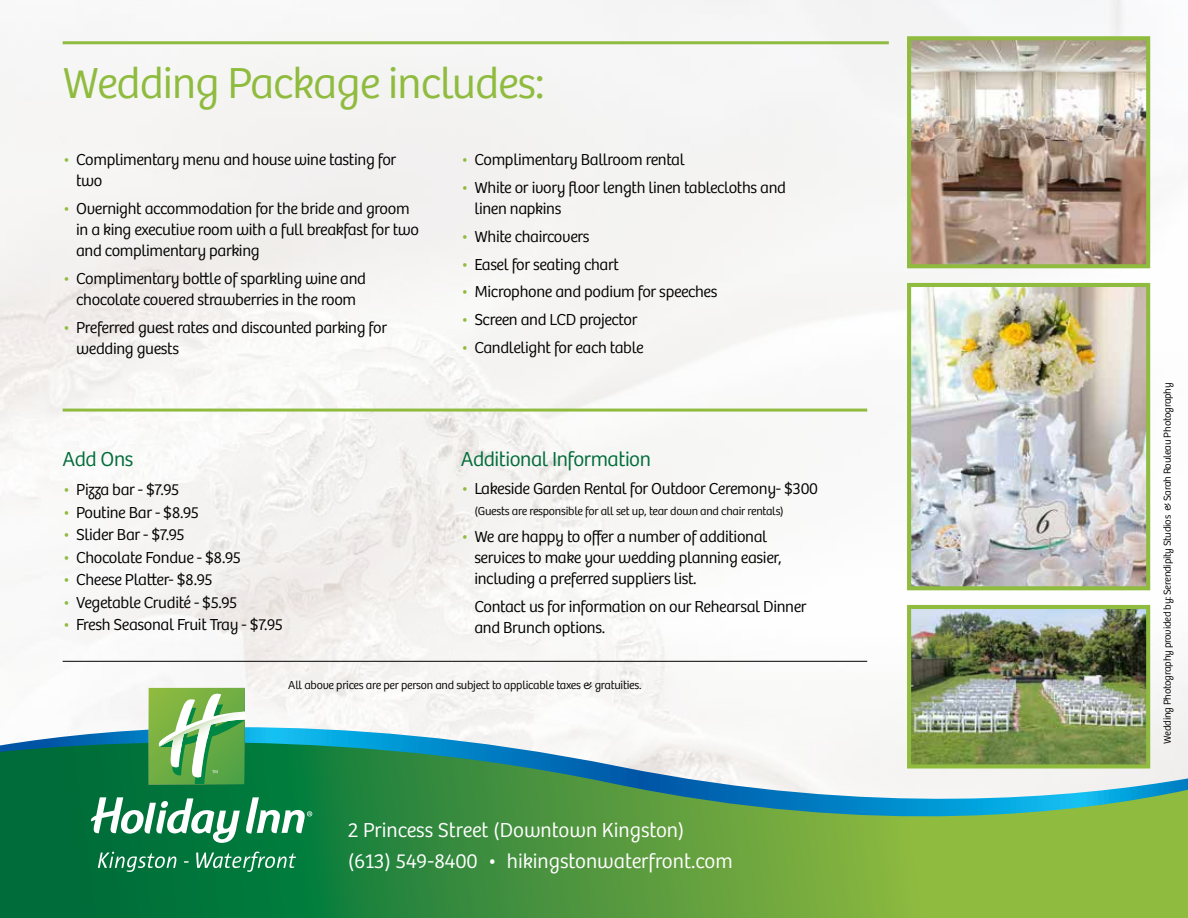
<style>
.page{position:relative;width:1188px;height:918px;background:#fff}
.page>*{position:absolute;margin:0;border:0;box-sizing:border-box;transform-origin:0 0}
.t1{font:300 45px "Bree";letter-spacing:-.02em;color:#8fbb3f}
.t2{font:300 21px/30.9px "Bree";color:#fff}
.t3{font:300 21px "Bree";letter-spacing:-.02em;color:#006c39}
.t4{font:300 16.5px/21px "Bree";letter-spacing:-.02em;color:#000}
.t5{font:300 12px "Bree";letter-spacing:-.02em;color:#000}
.t6{font:300 10.5px "Bree";letter-spacing:-.02em;color:#000}
.s1{color:#8fbb3f}
</style>
<div class="page">
<svg style="left:0;top:727px;width:1188px;height:15px"></svg>
<svg style="left:0;top:742px;width:1188px;height:176px;background:#579f5e"></svg>
<svg style="left:148px;top:688px;width:97px;height:97px;background:#80b968"></svg>
<svg style="left:90px;top:797px;width:150px;height:46px"></svg>
<svg style="left:246px;top:797px;width:66px;height:37px"></svg>
<svg style="left:98px;top:852px;width:198px;height:20px;background:#359263"></svg>
<hr style="left:63px;top:41px;width:826px;height:3px;background:#8fbb3f">
<img style="left:912px;top:41px;width:233px;height:222px">
<div style="left:907px;top:36px;width:243px;height:232px;border:4px solid #8fbb3f"></div>
<img style="left:912px;top:288px;width:233px;height:297px">
<div style="left:907px;top:283px;width:243px;height:307px;border:4px solid #8fbb3f"></div>
<img style="left:912px;top:610px;width:233px;height:154px">
<div style="left:907px;top:605px;width:243px;height:164px;border:4px solid #8fbb3f"></div>
<hr style="left:63px;top:409px;width:804px;height:3px;background:#8fbb3f">
<hr style="left:63px;top:661px;width:804px;height:1px;background:#000">
<h1 class="t1" style="left:63px;top:58px;width:483px">Wedding Package includes:</h1>
<p class="t4" style="left:76px;top:150px;width:322px;text-indent:-13px"><span class="s1">•</span> Complimentary menu and house wine tasting for two</p>
<p class="t4" style="left:76px;top:198px;width:344px;text-indent:-13px"><span class="s1">•</span> Overnight accommodation for the bride and groom in a king executive room with a full breakfast for two and complimentary parking</p>
<p class="t4" style="left:63px;top:268px;width:305px;text-align:center"><span class="s1">•</span> Complimentary bottle of sparkling wine and chocolate covered strawberries in the room</p>
<p class="t4" style="left:76px;top:317px;width:312px;text-indent:-13px"><span class="s1">•</span> Preferred guest rates and discounted parking for wedding guests</p>
<p class="t3" style="left:63px;top:447px;width:72px">Add Ons</p>
<p class="t4" style="left:63px;top:479px;width:118px"><span class="s1">•</span> Pizza bar - $7.95</p>
<p class="t4" style="left:63px;top:502px;width:138px"><span class="s1">•</span> Poutine Bar - $8.95</p>
<p class="t4" style="left:63px;top:524px;width:124px"><span class="s1">•</span> Slider Bar - $7.95</p>
<p class="t4" style="left:63px;top:547px;width:180px"><span class="s1">•</span> Chocolate Fondue - $8.95</p>
<p class="t4" style="left:63px;top:569px;width:151px"><span class="s1">•</span> Cheese Platter- $8.95</p>
<p class="t4" style="left:63px;top:592px;width:176px"><span class="s1">•</span> Vegetable Crudité - $5.95</p>
<p class="t4" style="left:63px;top:614px;width:222px"><span class="s1">•</span> Fresh Seasonal Fruit Tray - $7.95</p>
<p class="t4" style="left:461px;top:150px;width:225px"><span class="s1">•</span> Complimentary Ballroom rental</p>
<p class="t4" style="left:474px;top:177px;width:313px;text-indent:-13px"><span class="s1">•</span> White or ivory floor length linen tablecloths and linen napkins</p>
<p class="t4" style="left:461px;top:226px;width:130px"><span class="s1">•</span> White chaircovers</p>
<p class="t4" style="left:461px;top:254px;width:160px"><span class="s1">•</span> Easel for seating chart</p>
<p class="t4" style="left:461px;top:282px;width:258px"><span class="s1">•</span> Microphone and podium for speeches</p>
<p class="t4" style="left:461px;top:309px;width:178px"><span class="s1">•</span> Screen and LCD projector</p>
<p class="t4" style="left:461px;top:337px;width:184px"><span class="s1">•</span> Candlelight for each table</p>
<p class="t3" style="left:461px;top:447px;width:192px">Additional Information</p>
<p class="t4" style="left:461px;top:478px;width:359px"><span class="s1">•</span> Lakeside Garden Rental for Outdoor Ceremony- $300</p>
<p class="t5" style="left:474px;top:504px;width:311px">(Guests are responsible for all set up, tear down and chair rentals)</p>
<p class="t4" style="left:474px;top:527px;width:309px;text-indent:-13px"><span class="s1">•</span> We are happy to offer a number of additional services to make your wedding planning easier, including a preferred suppliers list.</p>
<p class="t4" style="left:474px;top:596px;width:334px">Contact us for information on our Rehearsal Dinner and Brunch options.</p>
<p class="t5" style="left:288px;top:678px;width:355px">All above prices are per person and subject to applicable taxes &amp; gratuities.</p>
<p class="t2" style="left:348px;top:815px;width:386px">2 Princess Street (Downtown Kingston) (613) 549-8400 • hikingstonwaterfront.com</p>
<p class="t6" style="left:1161px;top:744px;width:363px;rotate:-90deg">Wedding Photography provided by: Serendipity Studios &amp; Sarah Rouleau Photography</p>
</div>
